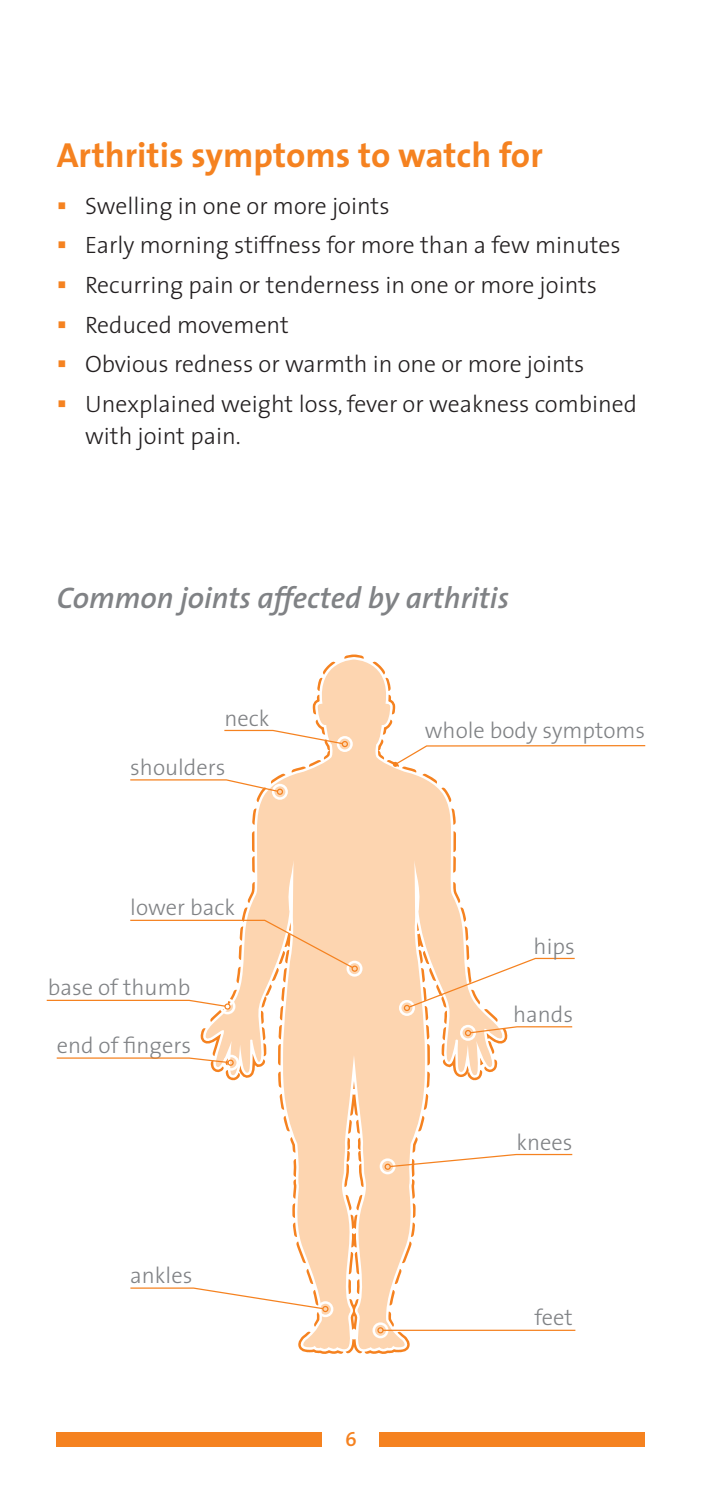
<style>
.page{position:relative;width:702px;height:1489px;background:#fff}
.page>*{position:absolute;margin:0;border:0;box-sizing:border-box;transform-origin:0 0}
.Head_2{font:700 35px "The Sans";color:#f58220}
.Head_3{font:italic 600 30px "The Sans";color:#808285}
.t1{font:300 23.75px/32.5px "The Sans";color:#231f20}
.caption_light{font:300 22.5px "The Sans";color:#808285}
.t2{font:600 20px "The Sans";color:#f58220}
</style>
<div class="page">
<div style="left:57px;top:1431px;width:588px;height:15px;background:#f58220"></div>
<div style="left:322px;top:1430px;width:57px;height:28px;background:#fff"></div>
<svg style="left:247px;top:659px;width:256px;height:692px;fill:#fdd5b0"></svg>
<div style="left:317px;top:1301px;width:16px;height:15px;border:2px solid #fff;border-radius:50%"></div>
<svg style="left:130px;top:1264px;width:198px;height:49px"></svg>
<div style="left:372px;top:1322px;width:16px;height:16px;border:2px solid #fff;border-radius:50%"></div>
<hr style="left:383px;top:1329px;width:192px;height:1px;background:#f58220">
<div style="left:377px;top:1326px;width:6px;height:7px;border:1px solid #f58220;border-radius:50%"></div>
<svg style="left:378px;top:744px;width:268px;height:45px"></svg>
<div style="left:272px;top:783px;width:16px;height:16px;border:2px solid #fff;border-radius:50%"></div>
<div style="left:379px;top:1158px;width:16px;height:16px;border:2px solid #fff;border-radius:50%"></div>
<div style="left:399px;top:999px;width:16px;height:16px;border:2px solid #fff;border-radius:50%"></div>
<svg style="left:130px;top:769px;width:160px;height:25px"></svg>
<svg style="left:389px;top:1153px;width:184px;height:14px"></svg>
<div style="left:384px;top:1163px;width:7px;height:6px;border:1px solid #f58220;border-radius:50%"></div>
<svg style="left:407px;top:898px;width:168px;height:237px"></svg>
<div style="left:404px;top:1004px;width:6px;height:7px;border:1px solid #f58220;border-radius:50%"></div>
<div style="left:337px;top:736px;width:16px;height:16px;border:2px solid #fff;border-radius:50%"></div>
<svg style="left:224px;top:729px;width:124px;height:18px"></svg>
<svg style="left:46px;top:903px;width:319px;height:238px"></svg>
<div style="left:227px;top:1059px;width:7px;height:6px;border:1px solid #f58220;border-radius:50%"></div>
<p class="Head_2" style="left:57px;top:126px;width:487px">Arthritis symptoms to watch for</p>
<p class="t1" style="left:85px;top:189px;width:306px">Swelling in one or more joints</p>
<p class="t1" style="left:85px;top:228px;width:537px">Early morning stiffness for more than a few minutes</p>
<p class="t1" style="left:85px;top:268px;width:513px">Recurring pain or tenderness in one or more joints</p>
<p class="t1" style="left:85px;top:307px;width:205px">Reduced movement</p>
<p class="t1" style="left:85px;top:347px;width:501px">Obvious redness or warmth in one or more joints</p>
<p class="t1" style="left:85px;top:387px;width:553px">Unexplained weight loss, fever or weakness combined with joint pain.</p>
<p class="Head_3" style="left:57px;top:572px;width:454px">Common joints affected by arthritis</p>
<p class="caption_light" style="left:224px;top:699px;width:46px">neck</p>
<p class="caption_light" style="left:130px;top:748px;width:97px">shoulders</p>
<p class="caption_light" style="left:130px;top:889px;width:106px">lower back</p>
<p class="caption_light" style="left:48px;top:969px;width:144px">base of thumb</p>
<p class="caption_light" style="left:57px;top:1026px;width:136px">end of fingers</p>
<p class="caption_light" style="left:130px;top:1256px;width:64px">ankles</p>
<p class="caption_light" style="left:425px;top:712px;width:222px">whole body symptoms</p>
<p class="t2" style="left:345px;top:1422px;width:13px">6</p>
<p class="caption_light" style="left:533px;top:927px;width:43px">hips</p>
<p class="caption_light" style="left:513px;top:995px;width:61px">hands</p>
<p class="caption_light" style="left:516px;top:1123px;width:58px">knees</p>
<p class="caption_light" style="left:534px;top:1298px;width:40px">feet</p>
</div>
